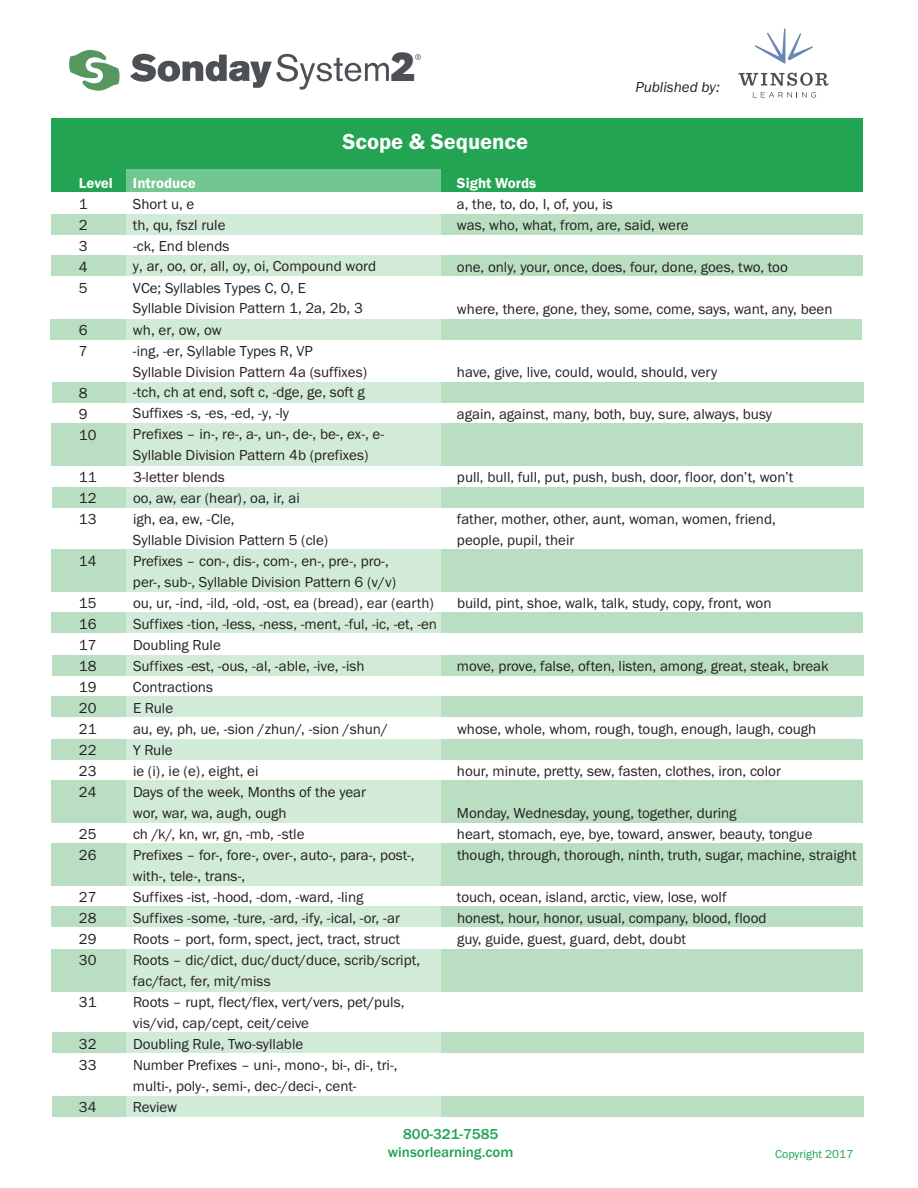
<style>
.page{position:relative;width:918px;height:1188px;background:#fff}
.page>*{position:absolute;margin:0;border:0;box-sizing:border-box;transform-origin:0 0}
.t1{font:700 42.15px "URW Grotesk";color:#4c4f54}
.t2{font:22.5px "Franklin Gothic URW Dem";color:#fff}
.t3{font:15px/21px "Franklin Gothic URW Boo";color:#231f20}
.t4{font:500 15px/18px "Franklin Gothic URW";color:#22a452;text-align:center}
.t5{font:15px "Franklin Gothic URW Dem";color:#fff}
.t6{font:15px "Franklin Gothic URW Boo Ita";color:#231f20}
.t7{font:12px "Franklin Gothic URW Boo";color:#22a452}
.s1{font-family:"Franklin Gothic"}
</style>
<div class="page">
<div style="left:51px;top:119px;width:811px;height:73px;background:#22a452"></div>
<div style="left:52px;top:1096px;width:812px;height:21px;background:#b9dec2"></div>
<div style="left:51px;top:949px;width:811px;height:43px;background:#b9dec2"></div>
<div style="left:51px;top:844px;width:811px;height:42px;background:#b9dec2"></div>
<div style="left:52px;top:1032px;width:812px;height:21px;background:#b9dec2"></div>
<div style="left:51px;top:906px;width:812px;height:21px;background:#b9dec2"></div>
<div style="left:51px;top:739px;width:812px;height:21px;background:#b9dec2"></div>
<div style="left:51px;top:781px;width:812px;height:42px;background:#b9dec2"></div>
<div style="left:51px;top:696px;width:811px;height:21px;background:#b9dec2"></div>
<div style="left:52px;top:655px;width:812px;height:21px;background:#b9dec2"></div>
<div style="left:51px;top:612px;width:811px;height:21px;background:#b9dec2"></div>
<div style="left:51px;top:549px;width:812px;height:42px;background:#b9dec2"></div>
<div style="left:52px;top:487px;width:812px;height:21px;background:#b9dec2"></div>
<div style="left:51px;top:423px;width:811px;height:43px;background:#b9dec2"></div>
<div style="left:52px;top:382px;width:812px;height:21px;background:#b9dec2"></div>
<div style="left:51px;top:320px;width:811px;height:20px;background:#b9dec2"></div>
<div style="left:51px;top:255px;width:812px;height:21px;background:#b9dec2"></div>
<div style="left:52px;top:214px;width:811px;height:21px;background:#b9dec2"></div>
<svg style="left:126px;top:170px;width:315px;height:947px;fill:#d2ead8"></svg>
<svg style="left:69px;top:50px;width:51px;height:41px"></svg>
<svg style="left:130px;top:54px;width:259px;height:36px"></svg>
<svg style="left:415px;top:54px;width:6px;height:6px"></svg>
<svg style="left:738px;top:73px;width:91px;height:13px"></svg>
<svg style="left:753px;top:92px;width:63px;height:6px"></svg>
<svg style="left:755px;top:29px;width:58px;height:35px"></svg>
<h1 class="t1" style="left:390px;top:41px;width:27px">2</h1>
<h2 class="t2" style="left:342px;top:128px;width:187px">Scope &amp; Sequence</h2>
<p class="t6" style="left:635px;top:77px;width:86px">Published by:</p>
<p class="t5" style="left:79px;top:173px;width:35px">Level</p>
<p class="t5" style="left:133px;top:173px;width:65px">Introduce</p>
<p class="t5" style="left:457px;top:173px;width:81px">Sight Words</p>
<p class="t3" style="left:79px;top:193px;width:10px">1</p>
<p class="t3" style="left:133px;top:193px;width:63px">Short u, e</p>
<p class="t3" style="left:457px;top:193px;width:157px">a, the, to, do, I, of, you, is</p>
<p class="t3" style="left:79px;top:214px;width:10px">2</p>
<p class="t3" style="left:133px;top:214px;width:94px">th, qu, fszl rule</p>
<p class="t3" style="left:457px;top:214px;width:233px">was, who, what, from, are, said, were</p>
<p class="t3" style="left:79px;top:235px;width:10px">3<br>4</p>
<p class="t3" style="left:133px;top:235px;width:245px;line-height:20.1px">-ck, End blends<br>y, ar, oo, or, all, oy, oi, Compound word</p>
<p class="t3" style="left:133px;top:277px;width:231px;line-height:20.1px">VCe; Syllables Types C, O, E<br>Syllable Division Pattern 1, 2a, 2b, 3</p>
<p class="t3" style="left:133px;top:319px;width:236px">wh, er, ow, ow<br>-ing, -er, Syllable Types R, VP<br>Syllable Division Pattern 4a (suffixes) -tch, ch at end, soft c, -dge, ge, soft g</p>
<p class="t3" style="left:133px;top:403px;width:253px">Suffi<span class="s1">x</span>es -s, -es, -ed, -y, -ly<br>Prefixes – in-, re-, a-, un-, de-, be-, ex-, e-<br>Syllable Division Pattern 4b (prefixes)</p>
<p class="t3" style="left:457px;top:256px;width:332px">one, only, your, once, does, four, done, goes, two, too</p>
<p class="t3" style="left:79px;top:277px;width:10px">5</p>
<p class="t3" style="left:457px;top:298px;width:377px">where, there, gone, they, some, come, says, want, any, been</p>
<p class="t3" style="left:79px;top:319px;width:10px">6<br>7</p>
<p class="t3" style="left:457px;top:361px;width:262px">have, give, live, could, would, should, very</p>
<p class="t3" style="left:79px;top:382px;width:10px">8<br>9</p>
<p class="t3" style="left:457px;top:403px;width:317px">again, against, many, both, buy, sure, always, busy</p>
<p class="t3" style="left:79px;top:424px;width:19px">10</p>
<p class="t3" style="left:79px;top:466px;width:19px">11</p>
<p class="t3" style="left:133px;top:466px;width:93px">3-letter blends</p>
<p class="t3" style="left:457px;top:466px;width:338px">pull, bull, full, put, push, bush, door, floor, don’t, won’t</p>
<p class="t3" style="left:79px;top:487px;width:19px">12</p>
<p class="t3" style="left:133px;top:487px;width:168px">oo, aw, ear (hear), oa, ir, ai</p>
<p class="t3" style="left:79px;top:508px;width:19px">13</p>
<p class="t3" style="left:133px;top:508px;width:103px">igh, ea, ew, -Cle,</p>
<p class="t3" style="left:457px;top:508px;width:320px">father, mother, other, aunt, woman, women, friend,</p>
<p class="t3" style="left:133px;top:529px;width:197px">Syllable Division Pattern 5 (cle)</p>
<p class="t3" style="left:457px;top:529px;width:119px">people, pupil, their</p>
<p class="t3" style="left:79px;top:550px;width:19px">14</p>
<p class="t3" style="left:133px;top:550px;width:265px">Prefixes – con-, dis-, com-, en-, pre-, pro-, per-, sub-, Syllable Division Pattern 6 (v/v)</p>
<p class="t3" style="left:79px;top:592px;width:19px">15</p>
<p class="t3" style="left:133px;top:592px;width:302px">ou, ur, -ind, -ild, -old, -ost, ea (bread), ear (earth)</p>
<p class="t3" style="left:457px;top:592px;width:316px">build, pint, shoe, walk, talk, study, copy, front, won</p>
<p class="t3" style="left:79px;top:613px;width:19px">16</p>
<p class="t3" style="left:133px;top:613px;width:306px">Suffixes -tion, -less, -ness, -ment, -ful, -ic, -et, -en</p>
<p class="t3" style="left:79px;top:634px;width:19px">17</p>
<p class="t3" style="left:133px;top:634px;width:89px">Doubling Rule</p>
<p class="t3" style="left:79px;top:655px;width:19px">18</p>
<p class="t3" style="left:133px;top:655px;width:233px">Suffixes -est, -ous, -al, -able, -ive, -ish</p>
<p class="t3" style="left:457px;top:655px;width:373px">move, prove, false, often, listen, among, great, steak, break</p>
<p class="t3" style="left:79px;top:676px;width:19px">19</p>
<p class="t3" style="left:133px;top:676px;width:82px">Contractions</p>
<p class="t3" style="left:79px;top:697px;width:19px">20</p>
<p class="t3" style="left:133px;top:697px;width:42px">E Rule</p>
<p class="t3" style="left:79px;top:718px;width:19px">21</p>
<p class="t3" style="left:133px;top:718px;width:256px">au, ey, ph, ue, -sion /zhun/, -sion /shun/</p>
<p class="t3" style="left:457px;top:718px;width:361px">whose, whole, whom, rough, tough, enough, laugh, cough</p>
<p class="t3" style="left:79px;top:739px;width:19px">22</p>
<p class="t3" style="left:133px;top:739px;width:41px">Y Rule</p>
<p class="t3" style="left:79px;top:760px;width:19px">23</p>
<p class="t3" style="left:133px;top:760px;width:127px">ie (i), ie (e), eight, ei</p>
<p class="t3" style="left:457px;top:760px;width:325px">hour, minute, pretty, sew, fasten, clothes, iron, color</p>
<p class="t3" style="left:79px;top:781px;width:19px">24</p>
<p class="t3" style="left:133px;top:781px;width:234px">Days of the week, Months of the year wor, war, wa, augh, ough</p>
<p class="t3" style="left:457px;top:802px;width:281px">Monday, Wednesday, young, together, during</p>
<p class="t3" style="left:79px;top:823px;width:19px">25</p>
<p class="t3" style="left:133px;top:823px;width:173px">ch /k/, kn, wr, gn, -mb, -stle</p>
<p class="t3" style="left:457px;top:823px;width:357px">heart, stomach, eye, bye, toward, answer, beauty, tongue</p>
<p class="t3" style="left:79px;top:844px;width:19px">26</p>
<p class="t3" style="left:133px;top:844px;width:283px">Prefixes – for-, fore-, over-, auto-, para-, post-,</p>
<p class="t3" style="left:457px;top:844px;width:401px">though, through, thorough, ninth, truth, sugar, machine, straight</p>
<p class="t3" style="left:133px;top:865px;width:114px">with-, tele-, trans-,</p>
<p class="t3" style="left:79px;top:886px;width:19px">27</p>
<p class="t3" style="left:133px;top:886px;width:232px">Suffixes -ist, -hood, -dom, -ward, -ling</p>
<p class="t3" style="left:457px;top:886px;width:271px">touch, ocean, island, arctic, view, lose, wolf</p>
<p class="t3" style="left:79px;top:907px;width:19px">28</p>
<p class="t3" style="left:133px;top:907px;width:268px">Suffixes -some, -ture, -ard, -ify, -ical, -or, -ar</p>
<p class="t3" style="left:457px;top:907px;width:311px">honest, hour, honor, usual, company, blood, flood</p>
<p class="t3" style="left:79px;top:928px;width:19px">29</p>
<p class="t3" style="left:133px;top:928px;width:269px">Roots – port, form, spect, ject, tract, struct</p>
<p class="t3" style="left:457px;top:928px;width:231px">guy, guide, guest, guard, debt, doubt</p>
<p class="t3" style="left:79px;top:949px;width:19px">30</p>
<p class="t3" style="left:133px;top:949px;width:289px">Roots – dic/dict, duc/duct/duce, scrib/script, fac/fact, fer, mit/miss</p>
<p class="t3" style="left:79px;top:991px;width:19px">31</p>
<p class="t3" style="left:133px;top:991px;width:273px">Roots – rupt, flect/flex, vert/vers, pet/puls, vis/vid, cap/cept, ceit/ceive</p>
<p class="t3" style="left:79px;top:1033px;width:19px">32</p>
<p class="t3" style="left:133px;top:1033px;width:172px">Doubling Rule, Two-syllable</p>
<p class="t3" style="left:79px;top:1054px;width:19px">33</p>
<p class="t3" style="left:133px;top:1054px;width:266px">Number Prefixes – uni-, mono-, bi-, di-, tri-, multi-, poly-, semi-, dec-/deci-, cent-</p>
<p class="t3" style="left:79px;top:1096px;width:19px">34</p>
<p class="t3" style="left:133px;top:1096px;width:46px">Review</p>
<p class="t4" style="left:388px;top:1125px;width:127px">800-321-7585 winsorlearning.com</p>
<p class="t7" style="left:775px;top:1147px;width:80px">Copyright 2017</p>
</div>
